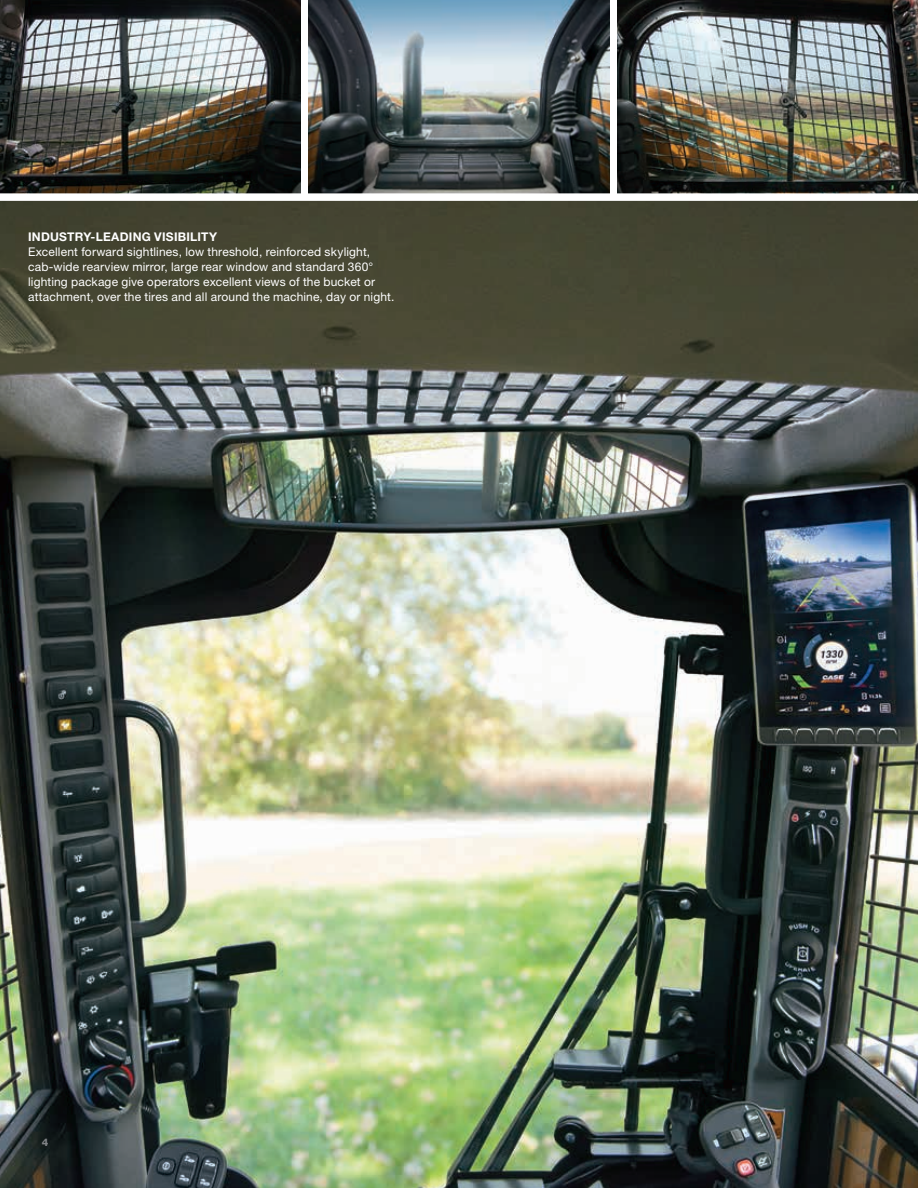
<style>
.page{position:relative;width:918px;height:1188px;background:#fff}
.page>*{position:absolute;margin:0;border:0;box-sizing:border-box;transform-origin:0 0}
.t1{font:12px/15px "Helvetica Neue LT Std";letter-spacing:.01em;color:#fff}
.t2{font:700 12px "Helvetica Neue LT Std";letter-spacing:.02em;color:#fff}
.t3{font:800 10.5px "Helvetica Neue LT Std";color:#808285}
</style>
<div class="page">
<img style="left:618px;top:0;width:300px;height:193px">
<img style="left:309px;top:0;width:300px;height:193px">
<img style="left:0;top:0;width:301px;height:193px">
<img style="left:0;top:201px;width:918px;height:987px">
<p class="t2" style="left:28px;top:229px;width:191px">INDUSTRY-LEADING VISIBILITY</p>
<p class="t1" style="left:28px;top:244px;width:368px">Excellent forward sightlines, low threshold, reinforced skylight, cab-wide rearview mirror, large rear window and standard 360° lighting package give operators excellent views of the bucket or attachment, over the tires and all around the machine, day or night.</p>
<p class="t3" style="left:42px;top:1136px;width:8px">4</p>
</div>
